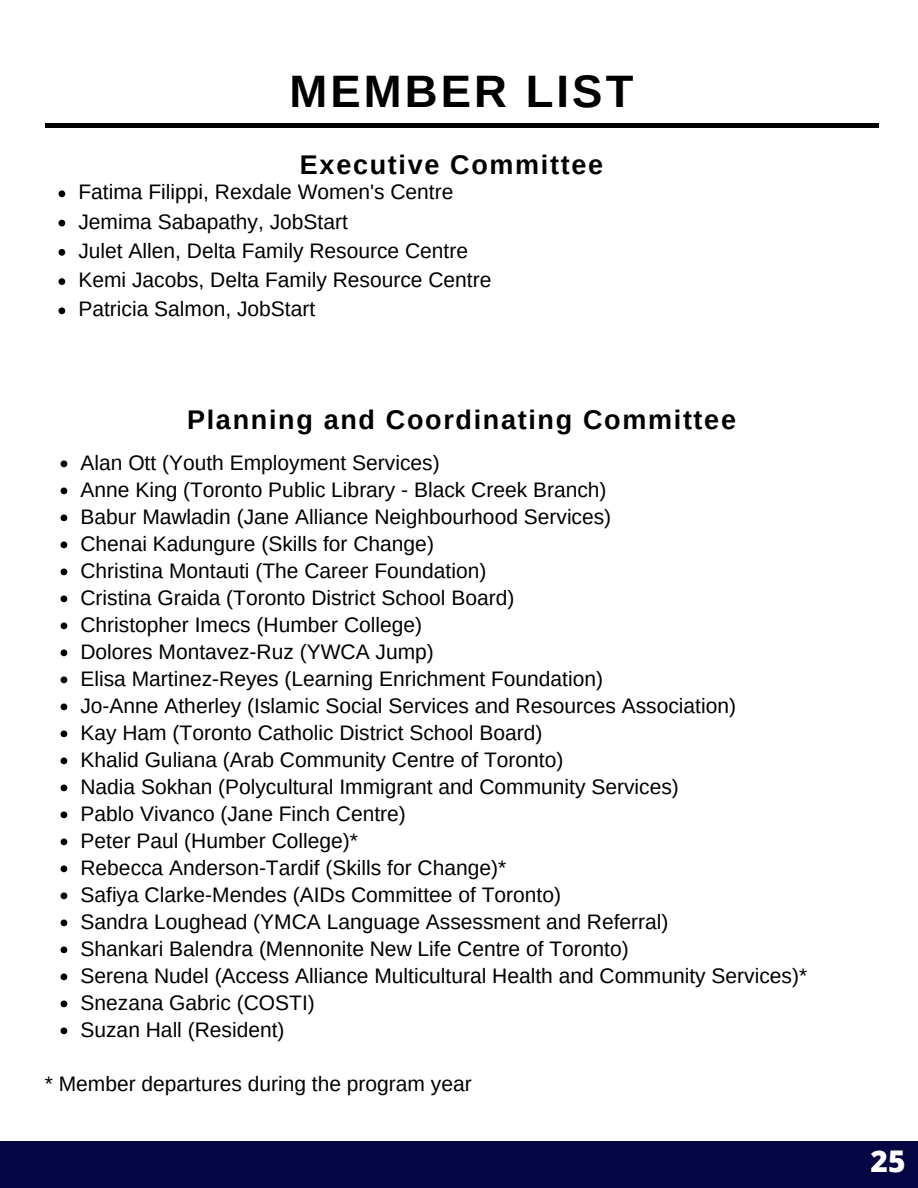
<style>
.page{position:relative;width:918px;height:1188px;background:#fff}
.page>*{position:absolute;margin:0;border:0;box-sizing:border-box;transform-origin:0 0}
.t1{font:700 45.45px "Arimo";letter-spacing:.065em;color:#000}
.t2{font:800 29.85px "Open Sans";color:#fff}
.t3{font:700 27px "Arimo";letter-spacing:.06em;color:#000}
.t4{font:21px/27px "Arimo";color:#000}
</style>
<div class="page">
<hr style="left:45px;top:124px;width:833px;height:3px;background:#000">
<svg style="left:59px;top:190px;width:6px;height:7px"></svg>
<svg style="left:59px;top:220px;width:6px;height:6px"></svg>
<svg style="left:59px;top:249px;width:6px;height:7px"></svg>
<svg style="left:59px;top:278px;width:6px;height:7px"></svg>
<svg style="left:59px;top:307px;width:6px;height:7px"></svg>
<div style="left:0;top:1142px;width:918px;height:46px;background:#060644"></div>
<svg style="left:61px;top:460px;width:6px;height:7px"></svg>
<svg style="left:61px;top:488px;width:6px;height:6px"></svg>
<svg style="left:61px;top:514px;width:6px;height:7px"></svg>
<svg style="left:61px;top:542px;width:6px;height:6px"></svg>
<svg style="left:61px;top:568px;width:6px;height:7px"></svg>
<svg style="left:61px;top:596px;width:6px;height:6px"></svg>
<svg style="left:61px;top:622px;width:6px;height:7px"></svg>
<svg style="left:61px;top:650px;width:6px;height:6px"></svg>
<svg style="left:61px;top:676px;width:6px;height:7px"></svg>
<svg style="left:61px;top:704px;width:6px;height:6px"></svg>
<svg style="left:61px;top:730px;width:6px;height:7px"></svg>
<svg style="left:61px;top:758px;width:6px;height:6px"></svg>
<svg style="left:61px;top:784px;width:6px;height:7px"></svg>
<svg style="left:61px;top:812px;width:6px;height:6px"></svg>
<svg style="left:61px;top:838px;width:6px;height:7px"></svg>
<svg style="left:61px;top:866px;width:6px;height:6px"></svg>
<svg style="left:61px;top:892px;width:6px;height:7px"></svg>
<svg style="left:61px;top:920px;width:6px;height:6px"></svg>
<svg style="left:61px;top:946px;width:6px;height:7px"></svg>
<svg style="left:61px;top:974px;width:6px;height:6px"></svg>
<svg style="left:61px;top:1000px;width:6px;height:7px"></svg>
<svg style="left:61px;top:1028px;width:6px;height:6px"></svg>
<h1 class="t1" style="left:290px;top:60px;width:345px">MEMBER LIST</h1>
<p class="t3" style="left:300px;top:146px;width:305px">Executive Committee</p>
<p class="t4" style="left:78px;top:178px;width:414px;line-height:29.2px">Fatima Filippi, Rexdale Women's Centre Jemima Sabapathy, JobStart<br>Julet Allen, Delta Family Resource Centre Kemi Jacobs, Delta Family Resource Centre Patricia Salmon, JobStart</p>
<p class="t3" style="left:187px;top:401px;width:550px">Planning and Coordinating Committee</p>
<p class="t4" style="left:80px;top:449px;width:728px">Alan Ott (Youth Employment Services)<br>Anne King (Toronto Public Library - Black Creek Branch)<br>Babur Mawladin (Jane Alliance Neighbourhood Services)<br>Chenai Kadungure (Skills for Change)<br>Christina Montauti (The Career Foundation)<br>Cristina Graida (Toronto District School Board)<br>Christopher Imecs (Humber College)<br>Dolores Montavez-Ruz (YWCA Jump)<br>Elisa Martinez-Reyes (Learning Enrichment Foundation)<br>Jo-Anne Atherley (Islamic Social Services and Resources Association)<br>Kay Ham (Toronto Catholic District School Board)<br>Khalid Guliana (Arab Community Centre of Toronto)<br>Nadia Sokhan (Polycultural Immigrant and Community Services)<br>Pablo Vivanco (Jane Finch Centre)<br>Peter Paul (Humber College)*<br>Rebecca Anderson-Tardif (Skills for Change)*<br>Safiya Clarke-Mendes (AIDs Committee of Toronto)<br>Sandra Loughead (YMCA Language Assessment and Referral)<br>Shankari Balendra (Mennonite New Life Centre of Toronto)<br>Serena Nudel (Access Alliance Multicultural Health and Community Services)* Snezana Gabric (COSTI)<br>Suzan Hall (Resident)</p>
<p class="t4" style="left:45px;top:1070px;width:428px">* Member departures during the program year</p>
<h2 class="t2" style="left:871px;top:1138px;width:37px">25</h2>
</div>
